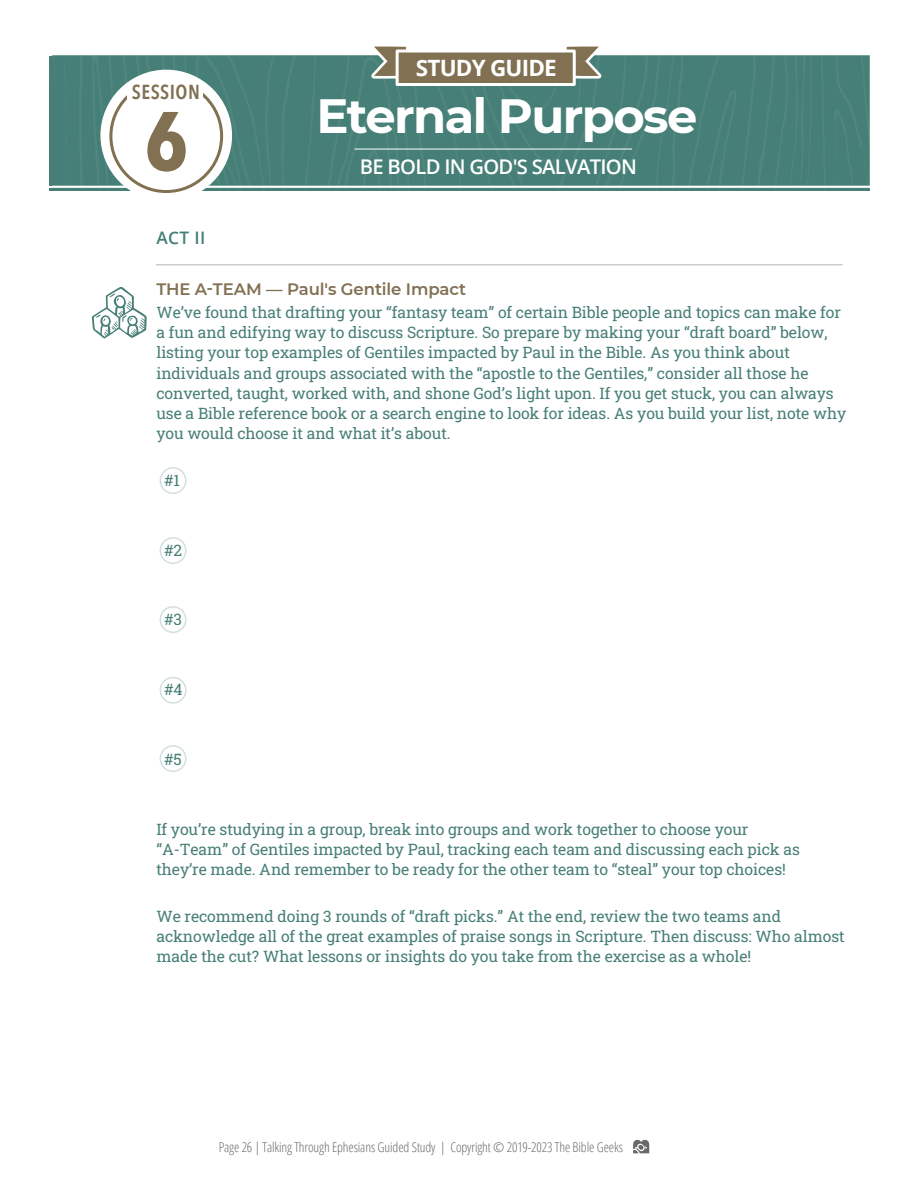
<style>
.page{position:relative;width:918px;height:1188px;background:#fff}
.page>*{position:absolute;margin:0;border:0;box-sizing:border-box;transform-origin:0 0}
.t1{font:700 82.5px "Avenir Next Condensed";color:#817052}
.t2{font:700 48px "Montserrat";letter-spacing:-.03em;color:#fff}
.t3{font:700 22.5px "Open Sans";letter-spacing:-.035em;color:#fff}
.t4{font:600 20.25px "Open Sans";letter-spacing:-.035em;color:#fff}
.t5{font:600 20.25px "Avenir Next Condensed";letter-spacing:.02em;color:#817052}
.t6{font:600 17.25px "Open Sans";color:#447f77}
.t7{font:600 16.5px "Montserrat";letter-spacing:-.005em;color:#817052}
.t8{font:15.75px/20.2px "Roboto Slab";letter-spacing:-.005em;color:#477f76}
.t9{font:300 13.5px "Open Sans Condensed";letter-spacing:-.01em;color:#6a6968}
</style>
<div class="page">
<hr style="left:49px;top:188px;width:820px;height:2px;background:#477f76">
<img style="left:52px;top:55px;width:817px;height:134px">
<svg style="left:633px;top:1140px;width:16px;height:13px"></svg>
<hr style="left:156px;top:264px;width:686px;height:2px;background:#cbcbcb">
<div style="left:100px;top:70px;width:132px;height:131px;background:#fff;border-radius:50%"></div>
<div style="left:109px;top:79px;width:114px;height:114px;border:3px solid #817052;border-radius:50%"></div>
<div style="left:128px;top:88px;width:75px;height:22px;background:#fff"></div>
<div style="left:136px;top:82px;width:61px;height:22px;background:#fff"></div>
<svg style="left:567px;top:46px;width:44px;height:35px"></svg>
<svg style="left:362px;top:46px;width:44px;height:35px"></svg>
<div style="left:396px;top:50px;width:180px;height:36px;background:#817052;border:3px solid #fff"></div>
<div style="left:148px;top:79px;width:36px;height:21px;background:#fff"></div>
<hr style="left:355px;top:149px;width:277px;height:1px;background:#fff">
<svg style="left:92px;top:287px;width:55px;height:52px"></svg>
<div style="left:160px;top:467px;width:27px;height:27px;border:2px solid #477f76;border-radius:50%"></div>
<div style="left:160px;top:606px;width:27px;height:27px;border:2px solid #477f76;border-radius:50%"></div>
<div style="left:160px;top:677px;width:27px;height:27px;border:2px solid #477f76;border-radius:50%"></div>
<div style="left:160px;top:745px;width:27px;height:27px;border:2px solid #477f76;border-radius:50%"></div>
<div style="left:160px;top:537px;width:27px;height:27px;border:2px solid #477f76;border-radius:50%"></div>
<p class="t5" style="left:132px;top:79px;width:69px">SESSION</p>
<h1 class="t1" style="left:145px;top:88px;width:45px">6</h1>
<h3 class="t3" style="left:416px;top:59px;width:142px">STUDY GUIDE</h3>
<h2 class="t2" style="left:317px;top:87px;width:382px">Eternal Purpose</h2>
<p class="t4" style="left:360px;top:158px;width:279px">BE BOLD IN GOD'S SALVATION</p>
<p class="t6" style="left:156px;top:231px;width:51px">ACT II</p>
<p class="t7" style="left:156px;top:279px;width:311px">THE A-TEAM — Paul's Gentile Impact</p>
<p class="t8" style="left:156px;top:302px;width:691px">We’ve found that drafting your “fantasy team” of certain Bible people and topics can make for a fun and edifying way to discuss Scripture. So prepare by making your “draft board” below, listing your top examples of Gentiles impacted by Paul in the Bible. As you think about individuals and groups associated with the “apostle to the Gentiles,” consider all those he converted, taught, worked with, and shone God’s light upon. If you get stuck, you can always use a Bible reference book or a search engine to look for ideas. As you build your list, note why you would choose it and what it’s about.</p>
<p class="t8" style="left:164px;top:470px;width:17px">#1</p>
<p class="t8" style="left:164px;top:539px;width:20px">#2</p>
<p class="t8" style="left:164px;top:609px;width:20px">#3</p>
<p class="t8" style="left:164px;top:679px;width:20px">#4</p>
<p class="t8" style="left:164px;top:749px;width:19px">#5</p>
<p class="t8" style="left:156px;top:818px;width:645px">If you’re studying in a group, break into groups and work together to choose your “A-Team” of Gentiles impacted by Paul, tracking each team and discussing each pick as they’re made. And remember to be ready for the other team to “steal” your top choices!</p>
<p class="t8" style="left:156px;top:905px;width:690px">We recommend doing 3 rounds of “draft picks.” At the end, review the two teams and acknowledge all of the great examples of praise songs in Scripture. Then discuss: Who almost made the cut? What lessons or insights do you take from the exercise as a whole!</p>
<p class="t9" style="left:219px;top:1142px;width:406px">Page 26 | Talking Through Ephesians Guided Study | Copyright © 2019-2023 The Bible Geeks</p>
</div>
